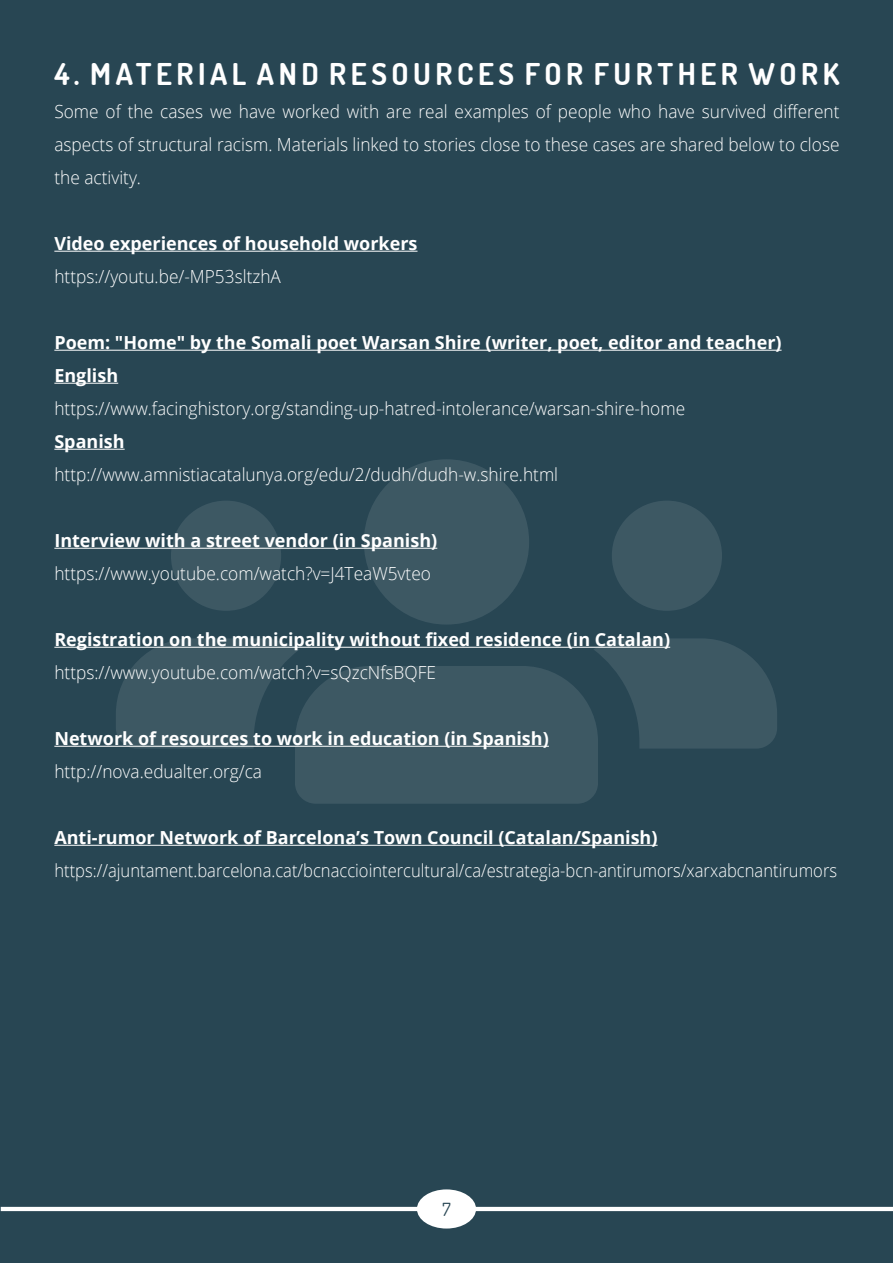
<style>
.page{position:relative;width:893px;height:1263px;background:#284653}
.page>*{position:absolute;margin:0;border:0;box-sizing:border-box;transform-origin:0 0}
.t1{font:700 30px "Aka Acid Dosis";letter-spacing:.15em;color:#fff}
.t2{font:300 18px/33px "Open Sans";color:#fff;text-align:justify;scale:.96 1}
.t3{font:700 18px/33px "Open Sans";color:#fff}
.t4{font:300 18px "Open Sans";color:#fff;scale:.92 1}
.t5{font:18px "Aka Acid Dosis";color:#284653}
</style>
<div class="page">
<hr style="left:1px;top:1207px;width:892px;height:4px;background:#fff">
<div style="left:417px;top:1189px;width:59px;height:39px;background:#fff;border-radius:50%"></div>
<div style="left:171px;top:501px;width:110px;height:110px;background:#3d5863;border-radius:50%"></div>
<div style="left:612px;top:501px;width:110px;height:110px;background:#3d5863;border-radius:50%"></div>
<div style="left:364px;top:459px;width:165px;height:166px;background:#3d5863;border-radius:50%"></div>
<svg style="left:116px;top:638px;width:661px;height:166px"></svg>
<hr style="left:54px;top:251px;width:363px;height:1px;background:#fff">
<hr style="left:54px;top:350px;width:728px;height:1px;background:#fff">
<hr style="left:54px;top:383px;width:64px;height:1px;background:#fff">
<hr style="left:54px;top:449px;width:71px;height:1px;background:#fff">
<hr style="left:54px;top:548px;width:383px;height:1px;background:#fff">
<hr style="left:54px;top:647px;width:616px;height:1px;background:#fff">
<hr style="left:54px;top:746px;width:495px;height:1px;background:#fff">
<hr style="left:54px;top:845px;width:604px;height:1px;background:#fff">
<h1 class="t1" style="left:54px;top:54px;width:786px">4. MATERIAL AND RESOURCES FOR FURTHER WORK</h1>
<p class="t2" style="left:54px;top:94px;width:819px">Some of the cases we have worked with are real examples of people who have survived different aspects of structural racism. Materials linked to stories close to these cases are shared below to close the activity.</p>
<p class="t3" style="left:54px;top:226px;width:365px">Video experiences of household workers</p>
<p class="t2" style="left:54px;top:259px;width:238px">https://youtu.be/-MP53sltzhA</p>
<p class="t3" style="left:54px;top:325px;width:729px">Poem: "Home" by the Somali poet Warsan Shire (writer, poet, editor and teacher)<br>English</p>
<p class="t2" style="left:54px;top:391px;width:659px">https://www.facinghistory.org/standing-up-hatred-intolerance/warsan-shire-home</p>
<p class="t3" style="left:54px;top:424px;width:72px">Spanish</p>
<p class="t2" style="left:54px;top:457px;width:526px">http://www.amnistiacatalunya.org/edu/2/dudh/dudh-w.shire.html</p>
<p class="t3" style="left:54px;top:523px;width:384px">Interview with a street vendor (in Spanish)</p>
<p class="t2" style="left:54px;top:556px;width:394px">https://www.youtube.com/watch?v=J4TeaW5vteo</p>
<p class="t3" style="left:54px;top:622px;width:617px">Registration on the municipality without fixed residence (in Catalan)</p>
<p class="t2" style="left:54px;top:655px;width:399px">https://www.youtube.com/watch?v=sQzcNfsBQFE</p>
<p class="t3" style="left:54px;top:721px;width:496px">Network of resources to work in education (in Spanish)</p>
<p class="t2" style="left:54px;top:754px;width:218px">http://nova.edualter.org/ca</p>
<p class="t3" style="left:54px;top:820px;width:605px">Anti-rumor Network of Barcelona’s Town Council (Catalan/Spanish)</p>
<p class="t4" style="left:54px;top:858px;width:852px">https://ajuntament.barcelona.cat/bcnacciointercultural/ca/estrategia-bcn-antirumors/xarxabcnantirumors</p>
<p class="t5" style="left:442px;top:1198px;width:10px">7</p>
</div>
